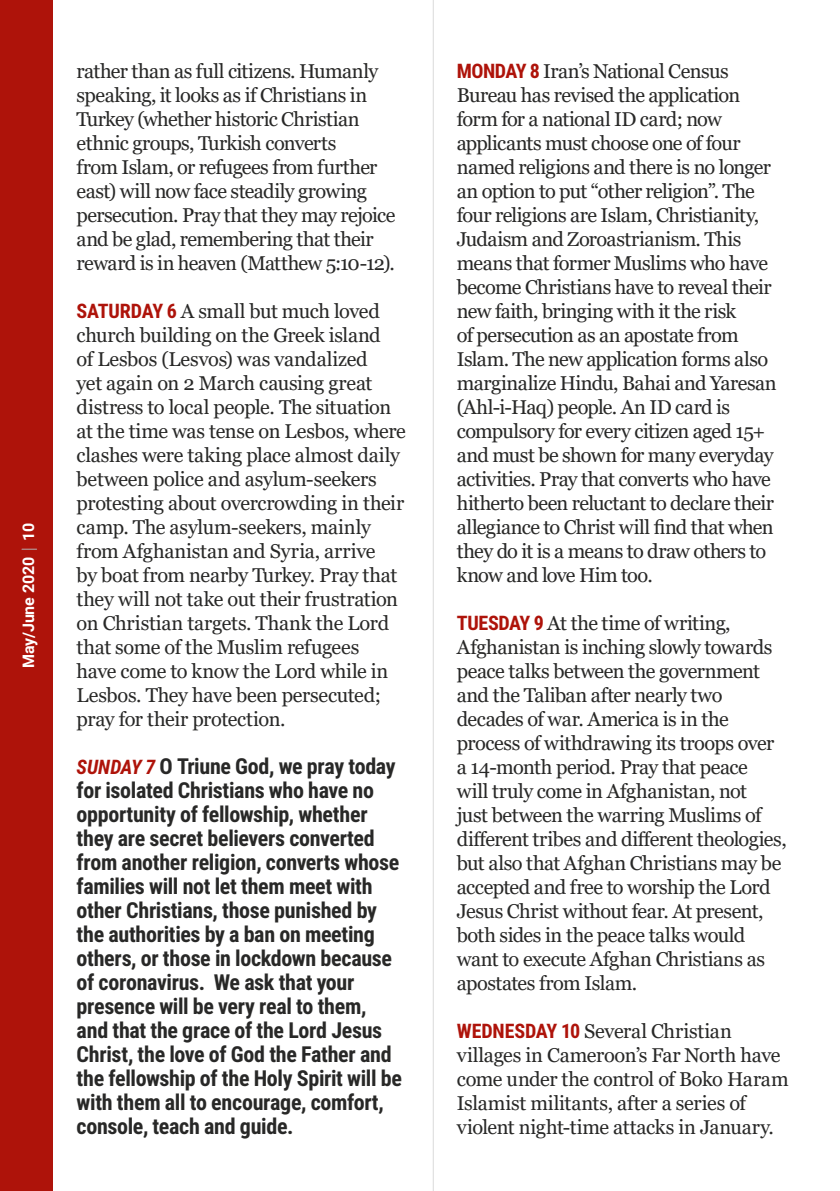
<style>
.page{position:relative;width:840px;height:1191px;background:#fff}
.page>*{position:absolute;margin:0;border:0;box-sizing:border-box;transform-origin:0 0}
.t1{font:700 22px/24px "Roboto Condensed";letter-spacing:-.015em;color:#282827}
.t2{font:20px/24px "Georgia";letter-spacing:-.025em;color:#282827}
.t3{font:700 16px "Roboto";letter-spacing:-.01em;color:#fff}
.s1{font-family:"Roboto Condensed";font-weight:700;color:#ae130a}
.s2{font-style:italic;font-size:20px;color:#ae130a}
</style>
<div class="page">
<div style="left:0;top:0;width:53px;height:1191px;background:#ae130a"></div>
<svg style="left:22px;top:548px;width:15px;height:1px"></svg>
<hr style="left:432px;top:0;width:1px;height:1191px;background:#dadada">
<p class="t3" style="left:17px;top:668px;width:146px;rotate:-90deg">May/June 2020 10</p>
<p class="t2" style="left:77px;top:59px;width:320px">rather than as full citizens. Humanly speaking, it looks as if Christians in Turkey (whether historic Christian ethnic groups, Turkish converts<br>from Islam, or refugees from further east) will now face steadily growing persecution. Pray that they may rejoice and be glad, remembering that their reward is in heaven (Matthew 5:10-12).</p>
<p class="t2" style="left:77px;top:299px;width:330px"><span class="s1">SATURDAY 6</span> A small but much loved church building on the Greek island<br>of Lesbos (Lesvos) was vandalized<br>yet again on 2 March causing great distress to local people. The situation at the time was tense on Lesbos, where clashes were taking place almost daily between police and asylum-seekers protesting about overcrowding in their camp. The asylum-seekers, mainly from Afghanistan and Syria, arrive<br>by boat from nearby Turkey. Pray that they will not take out their frustration on Christian targets. Thank the Lord that some of the Muslim refugees<br>have come to know the Lord while in Lesbos. They have been persecuted; pray for their protection.</p>
<p class="t1" style="left:77px;top:753px;width:326px"><span class="s2">SUNDAY 7</span> O Triune God, we pray today for isolated Christians who have no opportunity of fellowship, whether they are secret believers converted from another religion, converts whose families will not let them meet with other Christians, those punished by the authorities by a ban on meeting others, or those in lockdown because of coronavirus. We ask that your presence will be very real to them, and that the grace of the Lord Jesus Christ, the love of God the Father and the fellowship of the Holy Spirit will be with them all to encourage, comfort, console, teach and guide.</p>
<p class="t2" style="left:456px;top:59px;width:321px"><span class="s1">MONDAY 8</span> Iran’s National Census Bureau has revised the application form for a national ID card; now applicants must choose one of four named religions and there is no longer an option to put “other religion”. The four religions are Islam, Christianity, Judaism and Zoroastrianism. This means that former Muslims who have become Christians have to reveal their new faith, bringing with it the risk<br>of persecution as an apostate from Islam. The new application forms also marginalize Hindu, Bahai and Yaresan (Ahl-i-Haq) people. An ID card is compulsory for every citizen aged 15+ and must be shown for many everyday activities. Pray that converts who have hitherto been reluctant to declare their allegiance to Christ will find that when they do it is a means to draw others to know and love Him too.</p>
<p class="t2" style="left:456px;top:611px;width:331px"><span class="s1">TUESDAY 9</span> At the time of writing, Afghanistan is inching slowly towards peace talks between the government and the Taliban after nearly two decades of war. America is in the process of withdrawing its troops over a 14-month period. Pray that peace<br>will truly come in Afghanistan, not<br>just between the warring Muslims of different tribes and different theologies, but also that Afghan Christians may be accepted and free to worship the Lord Jesus Christ without fear. At present, both sides in the peace talks would want to execute Afghan Christians as apostates from Islam.</p>
<p class="t2" style="left:456px;top:1019px;width:333px"><span class="s1">WEDNESDAY 10</span> Several Christian villages in Cameroon’s Far North have come under the control of Boko Haram Islamist militants, after a series of violent night-time attacks in January.</p>
</div>
